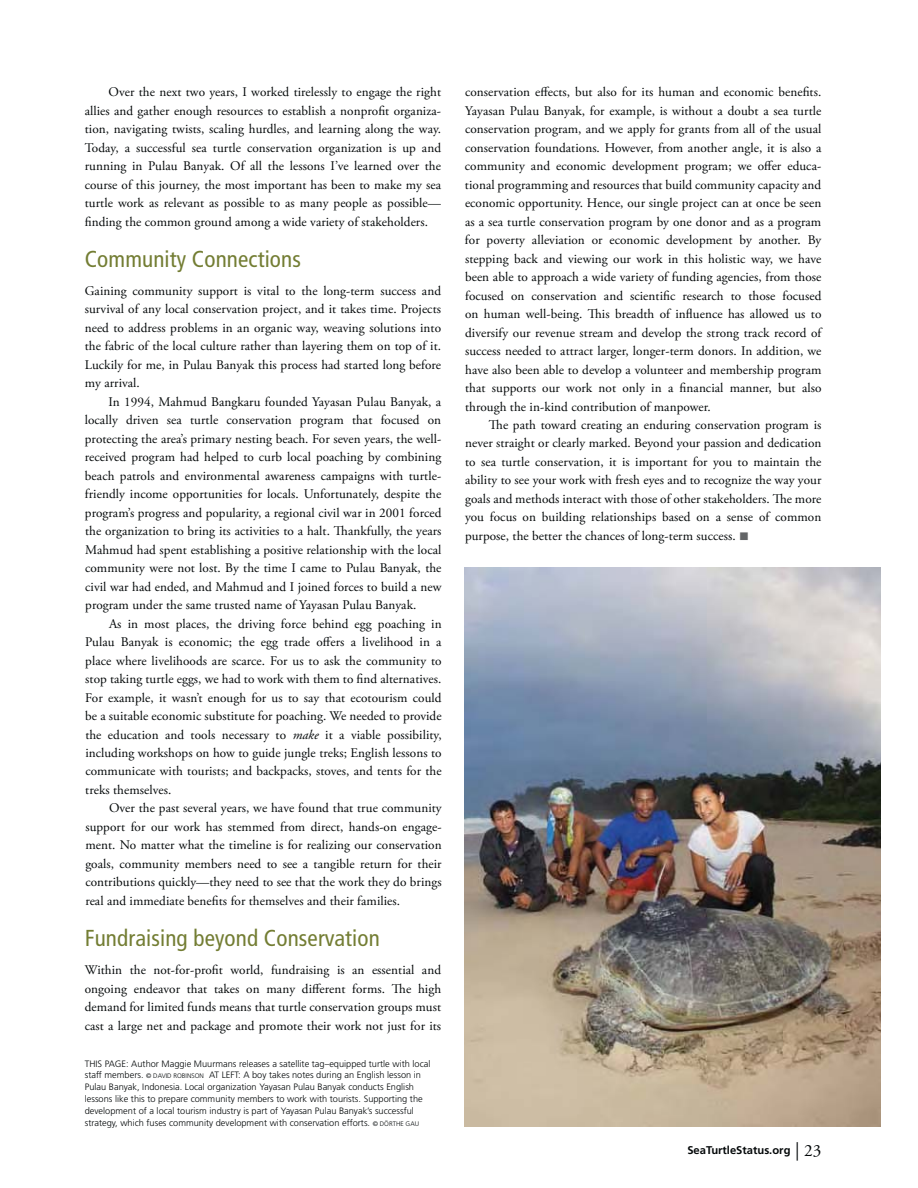
<style>
.page{position:relative;width:918px;height:1188px;background:#fff}
.page>*{position:absolute;margin:0;border:0;box-sizing:border-box;transform-origin:0 0}
.t1{font:condensed 23.1px "Frutiger";letter-spacing:.005em;color:#737d33}
.t2{font:13.2px/18.5px "Adobe Garamond Pro";letter-spacing:.005em;color:#040809;text-align:justify}
.t3{font:700 11.25px "Frutiger";color:#040809}
.t4{font:300 9.3px/11.9px "Frutiger";color:#040809}
.s1{font-style:italic}
.s2{font-size:6.6px}
.s3{font-family:"Adobe Garamond Pro";font-weight:400;font-size:18.45px}
.s4{font-family:"Adobe Garamond Pro";font-weight:400;font-size:17.1px}
</style>
<div class="page">
<img style="left:465px;top:568px;width:416px;height:559px">
<p class="t2" style="left:85px;top:84px;width:358px;text-indent:24px">Over the next two years, I worked tirelessly to engage the right allies and gather enough resources to establish a nonprofit organiza&shy;tion, navigating twists, scaling hurdles, and learning along the way.<br>Today, a successful sea turtle conservation organization is up and running in Pulau Banyak. Of all the lessons I’ve learned over the course of this journey, the most important has been to make my sea turtle work as relevant as possible to as many people as possible— finding the common ground among a wide variety of stakeholders.</p>
<h1 class="t1" style="left:85px;top:250px;width:218px">Community Connections</h1>
<p class="t2" style="left:85px;top:283px;width:358px">Gaining community support is vital to the long-term success and survival of any local conservation project, and it takes time. Projects need to address problems in an organic way, weaving solutions into the fabric of the local culture rather than layering them on top of it.<br>Luckily for me, in Pulau Banyak this process had started long before my arrival.</p>
<p class="t2" style="left:85px;top:394px;width:358px;text-indent:24px">In 1994, Mahmud Bangkaru founded Yayasan Pulau Banyak, a locally driven sea turtle conservation program that focused on protecting the area’s primary nesting beach. For seven years, the well&shy;received program had helped to curb local poaching by combining beach patrols and environmental awareness campaigns with turtle&shy;friendly income opportunities for locals. Unfortunately, despite the program’s progress and popularity, a regional civil war in 2001 forced the organization to bring its activities to a halt. Thankfully, the years Mahmud had spent establishing a positive relationship with the local community were not lost. By the time I came to Pulau Banyak, the civil war had ended, and Mahmud and I joined forces to build a new program under the same trusted name of Yayasan Pulau Banyak.</p>
<p class="t2" style="left:85px;top:616px;width:358px;text-indent:24px">As in most places, the driving force behind egg poaching in Pulau Banyak is economic; the egg trade offers a livelihood in a place where livelihoods are scarce. For us to ask the community to stop taking turtle eggs, we had to work with them to find alternatives.<br>For example, it wasn’t enough for us to say that ecotourism could be a suitable economic substitute for poaching. We needed to provide the education and tools necessary to <span class="s1">make</span> it a viable possibility, including workshops on how to guide jungle treks; English lessons to communicate with tourists; and backpacks, stoves, and tents for the treks themselves.</p>
<p class="t2" style="left:85px;top:800px;width:358px;text-indent:24px">Over the past several years, we have found that true community support for our work has stemmed from direct, hands-on engage&shy;ment. No matter what the timeline is for realizing our conservation goals, community members need to see a tangible return for their contributions quickly—they need to see that the work they do brings real and immediate benefits for themselves and their families.</p>
<h1 class="t1" style="left:85px;top:929px;width:297px">Fundraising beyond Conservation</h1>
<p class="t2" style="left:85px;top:962px;width:358px">Within the not-for-profit world, fundraising is an essential and ongoing endeavor that takes on many different forms. The high demand for limited funds means that turtle conservation groups must cast a large net and package and promote their work not just for its</p>
<p class="t4" style="left:85px;top:1058px;width:347px">THIS PAGE: Author Maggie Muurmans releases a satellite tag–equipped turtle with local staff members. <span class="s2">© DAVID ROBINSON</span> AT LEFT: A boy takes notes during an English lesson in Pulau Banyak, Indonesia. Local organization Yayasan Pulau Banyak conducts English lessons like this to prepare community members to work with tourists. Supporting the development of a local tourism industry is part of Yayasan Pulau Banyak’s successful strategy, which fuses community development with conservation efforts. <span class="s2">© DÖRTHE GAU</span></p>
<p class="t2" style="left:465px;top:84px;width:358px">conservation effects, but also for its human and economic benefits.<br>Yayasan Pulau Banyak, for example, is without a doubt a sea turtle conservation program, and we apply for grants from all of the usual conservation foundations. However, from another angle, it is also a community and economic development program; we offer educa&shy;tional programming and resources that build community capacity and economic opportunity. Hence, our single project can at once be seen as a sea turtle conservation program by one donor and as a program for poverty alleviation or economic development by another. By stepping back and viewing our work in this holistic way, we have been able to approach a wide variety of funding agencies, from those focused on conservation and scientific research to those focused on human well-being. This breadth of influence has allowed us to diversify our revenue stream and develop the strong track record of success needed to attract larger, longer-term donors. In addition, we have also been able to develop a volunteer and membership program that supports our work not only in a financial manner, but also through the in-kind contribution of manpower.</p>
<p class="t2" style="left:465px;top:417px;width:358px;text-indent:24px">The path toward creating an enduring conservation program is never straight or clearly marked. Beyond your passion and dedication to sea turtle conservation, it is important for you to maintain the ability to see your work with fresh eyes and to recognize the way your goals and methods interact with those of other stakeholders. The more you focus on building relationships based on a sense of common purpose, the better the chances of long-term success.</p>
<p class="t3" style="left:687px;top:1146px;width:135px">SeaTurtleStatus.org <span class="s3">|</span> <span class="s4">23</span></p>
</div>
